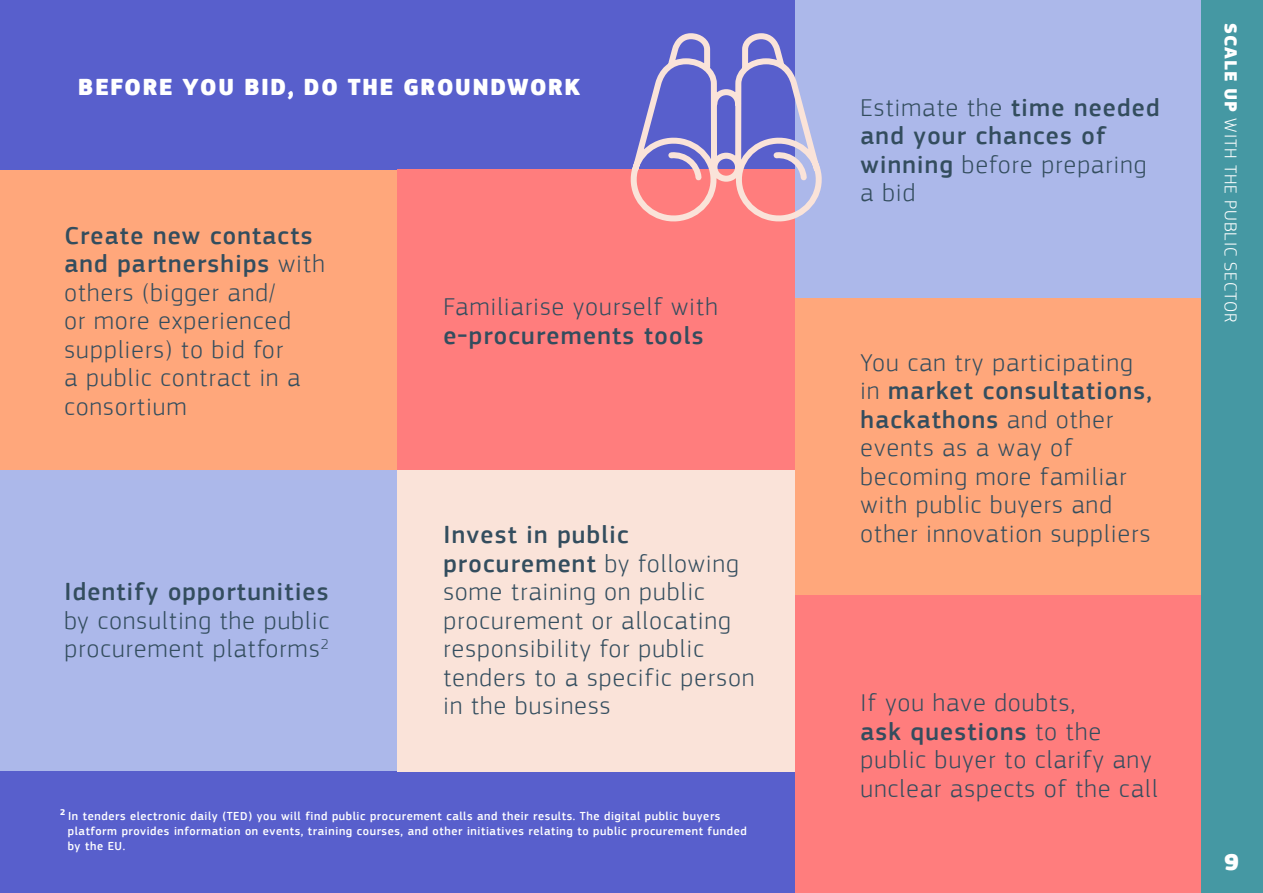
<style>
.page{position:relative;width:1263px;height:893px;background:#fff}
.page>*{position:absolute;margin:0;border:0;box-sizing:border-box;transform-origin:0 0}
.t1{font:300 25.5px/28.5px "EC Square Sans Pro";letter-spacing:.05em;color:#334d5e}
.t2{font:500 25.5px/28.5px "EC Square Sans Pro";letter-spacing:.05em;color:#334d5e}
.t3{font:900 24px "EC Square Sans Pro";letter-spacing:.05em;color:#fff}
.t4{font:300 18px "EC Square Sans Pro";letter-spacing:.05em;color:#fff}
.t5{font:500 12px/15px "EC Square Sans Pro";letter-spacing:.05em;color:#fff}
.s1{font-weight:500}
.s2{font-weight:300}
.s3{font-weight:900}
</style>
<div class="page">
<div style="left:1200px;top:0;width:63px;height:893px;background:#4598a3"></div>
<div style="left:0;top:169px;width:398px;height:301px;background:#ffa77b"></div>
<div style="left:0;top:470px;width:398px;height:301px;background:#acb8ea"></div>
<div style="left:0;top:0;width:795px;height:169px;background:#585fcc"></div>
<div style="left:0;top:771px;width:795px;height:122px;background:#585fcc"></div>
<div style="left:398px;top:169px;width:397px;height:301px;background:#ff7d7d"></div>
<div style="left:795px;top:0;width:405px;height:298px;background:#acb8ea"></div>
<div style="left:795px;top:298px;width:405px;height:297px;background:#ffa77b"></div>
<div style="left:795px;top:595px;width:405px;height:298px;background:#ff7d7d"></div>
<div style="left:398px;top:470px;width:397px;height:301px;background:#fae3d9"></div>
<svg style="left:630px;top:33px;width:192px;height:189px"></svg>
<p class="t3" style="left:78px;top:72px;width:503px">BEFORE YOU BID, DO THE GROUNDWORK</p>
<p class="t1" style="left:64px;top:221px;width:262px"><span class="s1">Create new contacts and partnerships</span> with others (bigger and/<br>or more experienced suppliers) to bid for<br>a public contract in a consortium</p>
<p class="t2" style="left:64px;top:578px;width:266px">Identify opportunities</p>
<p class="t1" style="left:64px;top:606px;width:266px">by consulting the public procurement platforms<sup>2</sup></p>
<p class="t1" style="left:443px;top:292px;width:276px">Familiarise yourself with</p>
<p class="t2" style="left:443px;top:321px;width:262px">e-procurements tools</p>
<p class="t1" style="left:443px;top:520px;width:312px"><span class="s1">Invest in public procurement</span> by following some training on public procurement or allocating responsibility for public tenders to a specific person in the business</p>
<p class="t5" style="left:68px;top:809px;width:680px;text-indent:-8px"><sup>2</sup> In tenders electronic daily (TED) you will find public procurement calls and their results. The digital public buyers platform provides information on events, training courses, and other initiatives relating to public procurement funded by the EU.</p>
<p class="t2" style="left:860px;top:94px;width:301px"><span class="s2">Estimate the</span> time needed and your chances of winning <span class="s2">before preparing a bid</span></p>
<p class="t1" style="left:860px;top:348px;width:293px">You can try participating in <span class="s1">market consultations, hackathons</span> and other events as a way of becoming more familiar with public buyers and other innovation suppliers</p>
<p class="t1" style="left:860px;top:688px;width:299px">If you have doubts,<br><span class="s1">ask questions</span> to the public buyer to clarify any unclear aspects of the call</p>
<p class="t4" style="left:1241px;top:23px;width:300px;rotate:90deg"><span class="s3">SCALE UP</span> WITH THE PUBLIC SECTOR</p>
<p class="t3" style="left:1224px;top:847px;width:16px">9</p>
</div>
